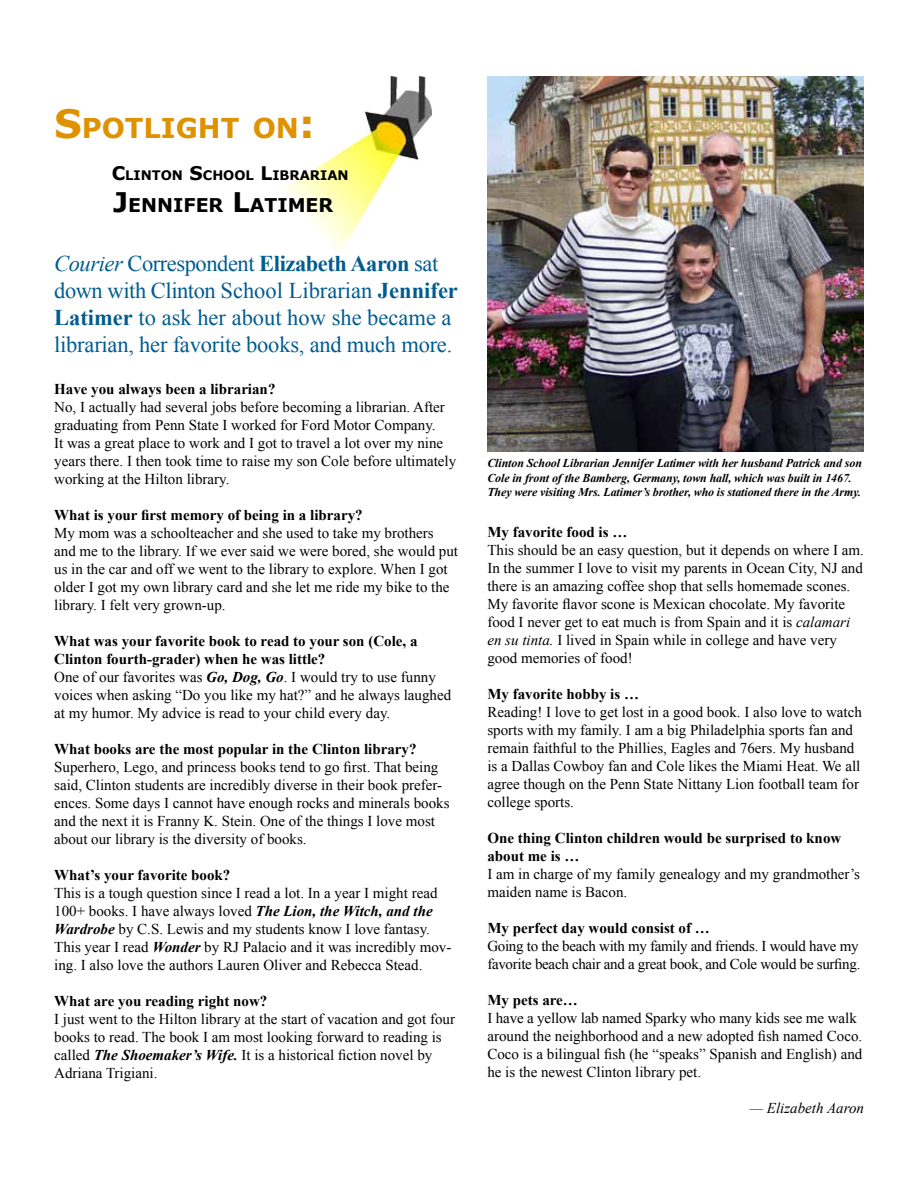
<style>
.page{position:relative;width:918px;height:1188px;background:#fff}
.page>*{position:absolute;margin:0;border:0;box-sizing:border-box;transform-origin:0 0}
.t1{font:700 27.3px "Verdana";color:#df9200}
.t2{font:22.5px/27px "Times New Roman";letter-spacing:-.01em;color:#005c8f}
.t3{font:700 18.9px "Verdana";color:#000}
.t4{font:15px/18px "Times New Roman";color:#000}
.t5{font:700 15px/18px "Times New Roman";color:#000}
.t6{font:15px/18px "Times New Roman";letter-spacing:-.02em;color:#000}
.t7{font:italic 15px "Times New Roman";color:#000}
.t8{font:700 13.2px "Verdana";color:#000}
.t9{font:italic 700 12px/14.4px "Times New Roman";letter-spacing:-.01em;color:#000}
.s1{font-size:39px}
.s2{font-size:18.75px}
.s3{font-size:27px}
.s4{font-style:italic}
.s5{font-weight:700}
.s6{font-weight:700;font-style:italic}
</style>
<div class="page">
<img style="left:286px;top:76px;width:146px;height:176px">
<img style="left:487px;top:76px;width:377px;height:375px">
<h1 class="t1" style="left:54px;top:111px;width:262px"><span class="s1">S</span>POTLIGHT ON<span class="s1">:</span></h1>
<p class="t8" style="left:112px;top:167px;width:238px"><span class="s2">C</span>LINTON <span class="s2">S</span>CHOOL <span class="s2">L</span>IBRARIAN</p>
<p class="t3" style="left:113px;top:193px;width:222px"><span class="s3">J</span>ENNIFER <span class="s3">L</span>ATIMER</p>
<h2 class="t2" style="left:54px;top:250px;width:405px"><span class="s4">Courier</span> Correspondent <span class="s5">Elizabeth Aaron</span> sat down with Clinton School Librarian <span class="s5">Jennifer Latimer</span> to ask her about how she became a librarian, her favorite books, and much more.</h2>
<p class="t5" style="left:54px;top:380px;width:223px">Have you always been a librarian?</p>
<p class="t4" style="left:54px;top:398px;width:404px">No, I actually had several jobs before becoming a librarian. After graduating from Penn State I worked for Ford Motor Company.<br>It was a great place to work and I got to travel a lot over my nine years there. I then took time to raise my son Cole before ultimately working at the Hilton library.</p>
<p class="t5" style="left:54px;top:506px;width:310px">What is your first memory of being in a library?</p>
<p class="t4" style="left:54px;top:524px;width:405px">My mom was a schoolteacher and she used to take my brothers and me to the library. If we ever said we were bored, she would put us in the car and off we went to the library to explore. When I got older I got my own library card and she let me ride my bike to the library. I felt very grown-up.</p>
<p class="t4" style="left:54px;top:632px;width:399px"><span class="s5">What was your favorite book to read to your son (Cole, a Clinton fourth-grader) when he was little?<br></span>One of our favorites was <span class="s6">Go, Dog, Go</span>. I would try to use funny voices when asking “Do you like my hat?” and he always laughed at my humor. My advice is read to your child every day.</p>
<p class="t5" style="left:54px;top:740px;width:364px">What books are the most popular in the Clinton library?</p>
<p class="t4" style="left:54px;top:758px;width:397px">Superhero, Lego, and princess books tend to go first. That being said, Clinton students are incredibly diverse in their book prefer&shy;ences. Some days I cannot have enough rocks and minerals books and the next it is Franny K. Stein. One of the things I love most about our library is the diversity of books.</p>
<p class="t5" style="left:54px;top:866px;width:178px">What’s your favorite book?</p>
<p class="t4" style="left:54px;top:884px;width:399px">This is a tough question since I read a lot. In a year I might read 100+ books. I have always loved <span class="s6">The Lion, the Witch, and the Wardrobe</span> by C.S. Lewis and my students know I love fantasy.<br>This year I read <span class="s6">Wonder</span> by RJ Palacio and it was incredibly mov&shy;ing. I also love the authors Lauren Oliver and Rebecca Stead.</p>
<p class="t5" style="left:54px;top:992px;width:215px">What are you reading right now?</p>
<p class="t4" style="left:54px;top:1010px;width:402px">I just went to the Hilton library at the start of vacation and got four books to read. The book I am most looking forward to reading is called <span class="s6">The Shoemaker’s Wife.</span> It is a historical fiction novel by Adriana Trigiani.</p>
<p class="t9" style="left:487px;top:456px;width:376px">Clinton School Librarian Jennifer Latimer with her husband Patrick and son<br>Cole in front of the Bamberg, Germany, town hall, which was built in 1467.<br>They were visiting Mrs. Latimer’s brother, who is stationed there in the Army.</p>
<p class="t5" style="left:487px;top:523px;width:141px">My favorite food is …</p>
<p class="t4" style="left:487px;top:541px;width:378px">This should be an easy question, but it depends on where I am.<br>In the summer I love to visit my parents in Ocean City, NJ and there is an amazing coffee shop that sells homemade scones.<br>My favorite flavor scone is Mexican chocolate. My favorite food I never get to eat much is from Spain and it is <span class="s4">calamari en su tinta.</span> I lived in Spain while in college and have very good memories of food!</p>
<p class="t5" style="left:487px;top:685px;width:153px">My favorite hobby is …</p>
<p class="t4" style="left:487px;top:703px;width:376px">Reading! I love to get lost in a good book. I also love to watch sports with my family. I am a big Philadelphia sports fan and remain faithful to the Phillies, Eagles and 76ers. My husband is a Dallas Cowboy fan and Cole likes the Miami Heat. We all agree though on the Penn State Nittany Lion football team for college sports.</p>
<p class="t5" style="left:487px;top:829px;width:355px">One thing Clinton children would be surprised to know about me is …</p>
<p class="t4" style="left:487px;top:865px;width:374px">I am in charge of my family genealogy and my grandmother’s maiden name is Bacon.</p>
<p class="t5" style="left:487px;top:919px;width:224px">My perfect day would consist of …</p>
<p class="t6" style="left:487px;top:937px;width:375px">Going to the beach with my family and friends. I would have my favorite beach chair and a great book, and Cole would be surfing.</p>
<p class="t5" style="left:487px;top:991px;width:92px">My pets are…</p>
<p class="t4" style="left:487px;top:1009px;width:376px">I have a yellow lab named Sparky who many kids see me walk around the neighborhood and a new adopted fish named Coco.<br>Coco is a bilingual fish (he “speaks” Spanish and English) and he is the newest Clinton library pet.</p>
<p class="t7" style="left:750px;top:1098px;width:116px">— Elizabeth Aaron</p>
</div>
